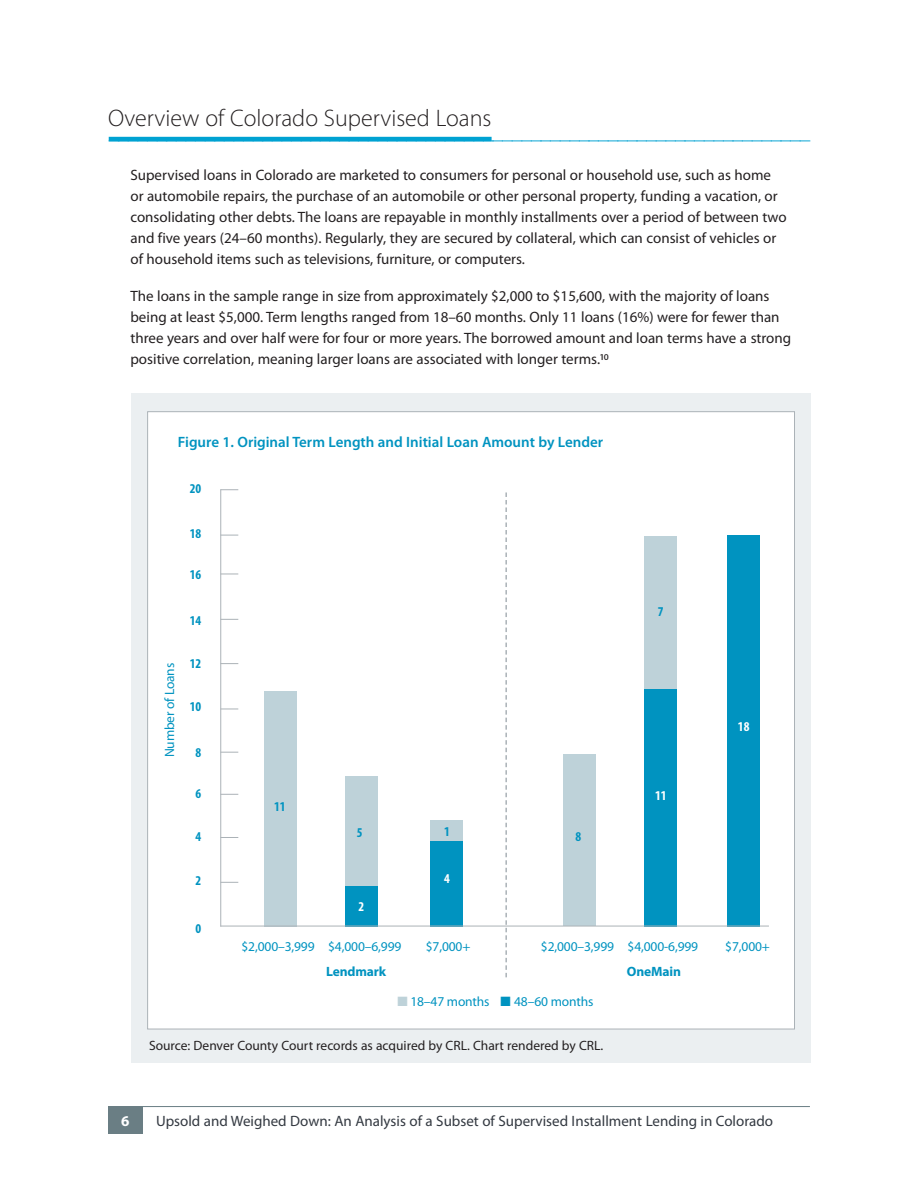
<style>
.page{position:relative;width:918px;height:1188px;background:#fff}
.page>*{position:absolute;margin:0;border:0;box-sizing:border-box;transform-origin:0 0}
.rule_head_id{font:300 24px "Myriad Pro";color:#00a2d2}
.rule_head_id-2{font:300 24px "Myriad Pro";color:#231f20}
.t1{font:15px/21px "Myriad Pro";color:#231f20}
.t2{font:15px "Myriad Pro";color:#333941}
.t3{font:600 15px "Myriad Pro";color:#0093c0}
.t4{font:700 15px "Myriad Pro";color:#fff}
._09tb{font:13.5px "Myriad Pro";letter-spacing:-.01em;color:#0093c0}
.t5{font:13.5px "Myriad Pro";color:#231f20}
._14_table_head{font:700 condensed 13.5px "Myriad Pro";color:#0093c0}
._09tb-2{font:700 13.5px "Myriad Pro";letter-spacing:-.01em;color:#0093c0}
._14_table_head-2{font:700 condensed 13.5px "Myriad Pro";color:#fff}
.s1{color:#bed2d9}
</style>
<div class="page">
<hr style="left:108px;top:1106px;width:702px;height:1px;background:#6a7e84">
<div style="left:108px;top:1107px;width:35px;height:27px;background:#6a7e84"></div>
<div style="left:132px;top:393px;width:679px;height:670px;background:#ebeff1"></div>
<div style="left:147px;top:411px;width:648px;height:618px;background:#fff;border:1px solid #abb2b7"></div>
<hr style="left:109px;top:137px;width:383px;height:4px;background:#00a2d2">
<svg style="left:221px;top:882px;width:17px;height:1px"></svg>
<svg style="left:221px;top:837px;width:17px;height:1px"></svg>
<svg style="left:221px;top:794px;width:17px;height:1px"></svg>
<svg style="left:221px;top:752px;width:17px;height:1px"></svg>
<svg style="left:221px;top:709px;width:17px;height:1px"></svg>
<svg style="left:221px;top:619px;width:17px;height:1px"></svg>
<svg style="left:221px;top:535px;width:17px;height:1px"></svg>
<svg style="left:221px;top:663px;width:17px;height:1px"></svg>
<svg style="left:221px;top:574px;width:17px;height:1px"></svg>
<svg style="left:221px;top:489px;width:17px;height:1px"></svg>
<svg style="left:505px;top:492px;width:2px;height:485px"></svg>
<hr style="left:220px;top:489px;width:1px;height:438px;background:#abb2b7">
<div style="left:431px;top:841px;width:32px;height:85px;background:#0093c0"></div>
<div style="left:431px;top:820px;width:32px;height:21px;background:#bed2d9"></div>
<div style="left:264px;top:691px;width:33px;height:236px;background:#bed2d9"></div>
<div style="left:345px;top:885px;width:33px;height:42px;background:#0093c0"></div>
<div style="left:345px;top:776px;width:33px;height:109px;background:#bed2d9"></div>
<div style="left:728px;top:535px;width:32px;height:392px;background:#0093c0"></div>
<div style="left:563px;top:754px;width:33px;height:172px;background:#bed2d9"></div>
<div style="left:644px;top:688px;width:33px;height:239px;background:#0093c0"></div>
<div style="left:644px;top:536px;width:33px;height:152px;background:#bed2d9"></div>
<hr style="left:221px;top:926px;width:548px;height:1px;background:#abb2b7">
<p class="rule_head_id-2" style="left:108px;top:104px;width:385px">Overview of Colorado Supervised Loans</p>
<p class="rule_head_id" style="left:108px;top:125px;width:705px">–––––––––––––––––––––––––––––––––––––––––––––––––––––––––––––––––––––––––</p>
<p class="t1" style="left:130px;top:164px;width:658px">Supervised loans in Colorado are marketed to consumers for personal or household use, such as home or automobile repairs, the purchase of an automobile or other personal property, funding a vacation, or consolidating other debts. The loans are repayable in monthly installments over a period of between two and five years (24–60 months). Regularly, they are secured by collateral, which can consist of vehicles or of household items such as televisions, furniture, or computers.</p>
<p class="t1" style="left:130px;top:285px;width:662px">The loans in the sample range in size from approximately $2,000 to $15,600, with the majority of loans being at least $5,000. Term lengths ranged from 18–60 months. Only 11 loans (16%) were for fewer than three years and over half were for four or more years. The borrowed amount and loan terms have a strong positive correlation, meaning larger loans are associated with longer terms.10</p>
<p class="t3" style="left:178px;top:432px;width:427px">Figure 1. Original Term Length and Initial Loan Amount by Lender</p>
<p class="_14_table_head" style="left:190px;top:480px;width:13px">20</p>
<p class="_14_table_head" style="left:190px;top:525px;width:13px">18</p>
<p class="_14_table_head" style="left:190px;top:566px;width:13px">16</p>
<p class="_14_table_head" style="left:190px;top:612px;width:13px">14</p>
<p class="_14_table_head" style="left:190px;top:655px;width:13px">12</p>
<p class="_14_table_head" style="left:190px;top:698px;width:13px">10</p>
<p class="_14_table_head" style="left:195px;top:744px;width:7px">8</p>
<p class="_14_table_head" style="left:195px;top:785px;width:7px">6</p>
<p class="_14_table_head" style="left:195px;top:828px;width:7px">4</p>
<p class="_14_table_head" style="left:195px;top:872px;width:7px">2</p>
<p class="_14_table_head" style="left:195px;top:920px;width:7px">0</p>
<p class="_09tb" style="left:242px;top:938px;width:161px">$2,000–3,999 $4,000–6,999</p>
<p class="_09tb" style="left:426px;top:938px;width:46px">$7,000+</p>
<p class="_09tb" style="left:541px;top:938px;width:159px">$2,000–3,999 $4,000-6,999</p>
<p class="_09tb" style="left:725px;top:938px;width:46px">$7,000+</p>
<p class="_09tb-2" style="left:326px;top:963px;width:62px">Lendmark</p>
<p class="_14_table_head" style="left:658px;top:603px;width:7px">7</p>
<p class="_09tb" style="left:161px;top:757px;width:96px;rotate:-90deg">Number of Loans</p>
<p class="_14_table_head-2" style="left:738px;top:718px;width:13px">18</p>
<p class="_14_table_head-2" style="left:655px;top:787px;width:13px">11</p>
<p class="_14_table_head" style="left:274px;top:798px;width:13px">11</p>
<p class="_14_table_head" style="left:444px;top:823px;width:7px">1</p>
<p class="_14_table_head-2" style="left:444px;top:870px;width:7px">4</p>
<p class="_14_table_head" style="left:357px;top:825px;width:7px">5</p>
<p class="_14_table_head" style="left:575px;top:828px;width:7px">8</p>
<p class="_14_table_head-2" style="left:358px;top:898px;width:7px">2</p>
<p class="_09tb-2" style="left:627px;top:963px;width:56px">OneMain</p>
<p class="_09tb" style="left:398px;top:993px;width:197px"><span class="s1">■</span> 18–47 months ■ 48–60 months</p>
<p class="t5" style="left:149px;top:1037px;width:456px">Source: Denver County Court records as acquired by CRL. Chart rendered by CRL.</p>
<p class="t4" style="left:121px;top:1111px;width:10px">6</p>
<p class="t2" style="left:156px;top:1112px;width:619px">Upsold and Weighed Down: An Analysis of a Subset of Supervised Installment Lending in Colorado</p>
</div>
